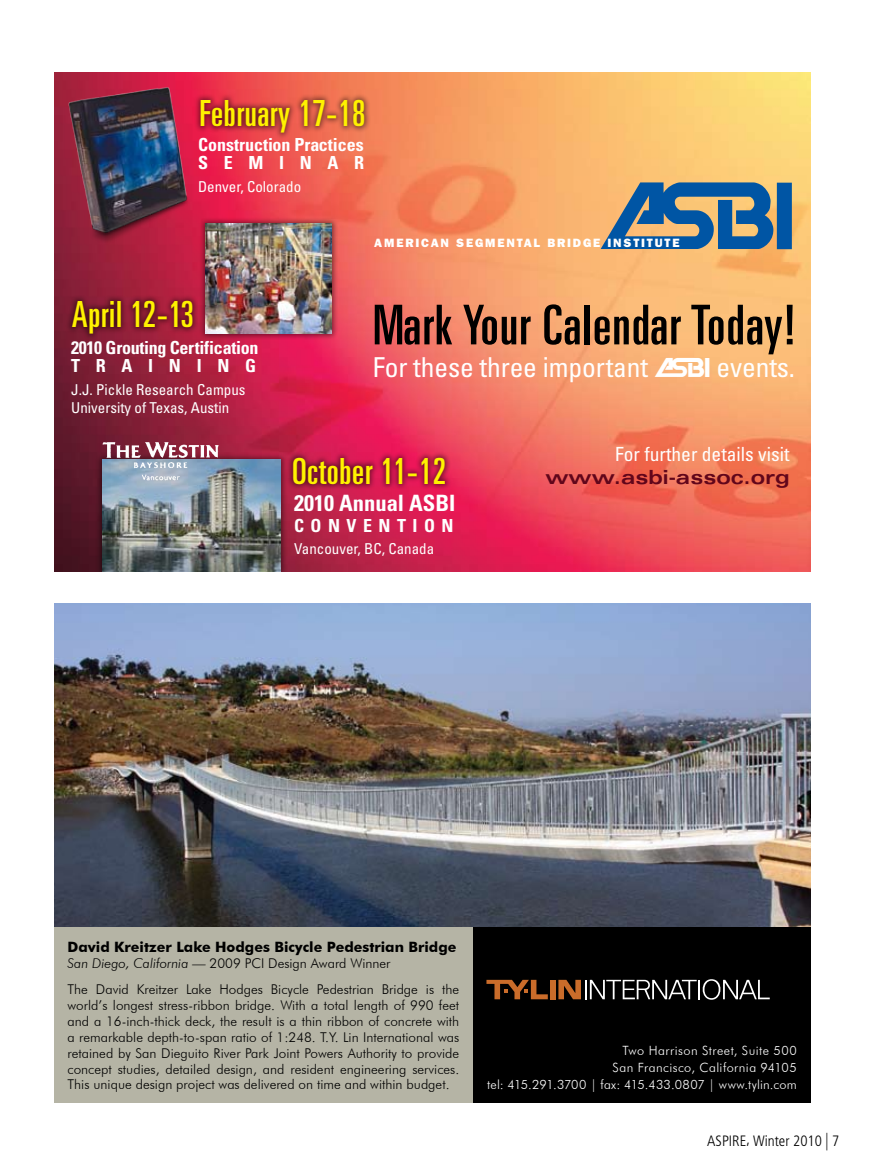
<style>
.page{position:relative;width:878px;height:1175px;background:#fff}
.page>*{position:absolute;margin:0;border:0;box-sizing:border-box;transform-origin:0 0}
.t1{font:96.15px "ASBI Plain";color:#0055a4}
.t2{font:ultra-condensed 54.9px "Univers LT Std";letter-spacing:.02em;color:#000}
.t3{font:ultra-condensed 36px "Univers LT Std";letter-spacing:.02em;color:#fff200}
.t4{font:condensed 27.45px "Univers LT Std";letter-spacing:-.005em;color:#fff}
.t5{font:700 condensed 22.5px "Univers LT Std";color:#fff}
.t6{font:condensed 19.5px "Univers LT Std";color:#fff}
.t7{font:700 expanded 19.5px "Univers LT Std";color:#61061b}
.t8{font:700 condensed 18px/18px "Univers LT Std";letter-spacing:-.02em;color:#fff}
.t9{font:700 condensed 18px/18px "Univers LT Std";color:#fff}
.t10{font:700 condensed 18px "Univers LT Std";letter-spacing:.36em;color:#fff}
.t11{font:condensed 15px/18px "Univers LT Std";color:#fff}
.t12{font:300 condensed 15px "Frutiger LT Std";color:#000}
.t13{font:700 14.25px "Futura BT";color:#000}
.t14{font:300 13.5px/15.9px "Futura BT";color:#000}
.t15{font:300 12.75px/17.2px "Futura BT";letter-spacing:.03em;color:#fff;text-align:right}
.t16{font:12.15px "ITC Franklin Gothic Std Hvy";letter-spacing:.15em;color:#fff}
.s1{font-family:"ASBI Plain";font-stretch:normal}
.s2{font-style:italic}
.s3{font-size:17.55px}
</style>
<div class="page">
<img style="left:54px;top:603px;width:756px;height:324px">
<div style="left:54px;top:927px;width:418px;height:175px;background:#b5b4a5"></div>
<div style="left:472px;top:927px;width:338px;height:175px;background:#000"></div>
<div style="left:550px;top:979px;width:5px;height:20px;background:#ca6c2a"></div>
<svg style="left:558px;top:979px;width:211px;height:20px"></svg>
<svg style="left:486px;top:979px;width:61px;height:20px"></svg>
<img style="left:54px;top:72px;width:756px;height:500px">
<div style="left:198px;top:216px;width:139px;height:123px;background:#000;opacity:.5"></div>
<img style="left:206px;top:224px;width:125px;height:109px">
<img style="left:54px;top:72px;width:158px;height:175px">
<div style="left:94px;top:452px;width:192px;height:120px;background:#000;opacity:.5"></div>
<img style="left:102px;top:460px;width:178px;height:112px">
<img style="left:95px;top:432px;width:136px;height:60px">
<div style="left:193px;top:92px;width:178px;height:47px;background:#000;opacity:.5"></div>
<div style="left:64px;top:293px;width:134px;height:46px;background:#000;opacity:.5"></div>
<div style="left:285px;top:449px;width:166px;height:41px;background:#000;opacity:.5"></div>
<h3 class="t3" style="left:200px;top:93px;width:167px">February 17-18</h3>
<h3 class="t9" style="left:198px;top:136px;width:167px">Construction Practices<br>Seminar</h3>
<p class="t11" style="left:198px;top:177px;width:105px">Denver, Colorado</p>
<h1 class="t1" style="left:596px;top:160px;width:200px">1</h1>
<p class="t16" style="left:374px;top:236px;width:307px">AMERICAN SEGMENTAL BRIDGE INSTITUTE</p>
<h3 class="t3" style="left:72px;top:294px;width:123px">April 12-13</h3>
<h3 class="t8" style="left:71px;top:338px;width:189px">2010 Grouting Certification<br>TraininG</h3>
<p class="t11" style="left:71px;top:380px;width:176px">J.J. Pickle Research Campus<br>University of Texas, Austin</p>
<h2 class="t2" style="left:372px;top:294px;width:424px">Mark Your Calendar Today!</h2>
<h3 class="t4" style="left:372px;top:350px;width:424px">For these three important <span class="s1">1</span> events.</h3>
<h3 class="t3" style="left:292px;top:451px;width:156px">October 11-12</h3>
<h3 class="t5" style="left:294px;top:489px;width:163px">2010 annual aSBi</h3>
<h3 class="t10" style="left:294px;top:514px;width:161px">ConvenTion</h3>
<p class="t11" style="left:294px;top:540px;width:142px">Vancouver, BC, Canada</p>
<h3 class="t6" style="left:615px;top:441px;width:176px">For further details visit</h3>
<h3 class="t7" style="left:545px;top:466px;width:246px">www.asbi-assoc.org</h3>
<p class="t13" style="left:68px;top:938px;width:390px">David Kreitzer Lake Hodges Bicycle Pedestrian Bridge</p>
<p class="t14" style="left:68px;top:949px;width:393px;line-height:26.7px"><span class="s2">San Diego, California —</span> 2009 PCI Design Award Winner<br>The David Kreitzer Lake Hodges Bicycle Pedestrian Bridge is the</p>
<p class="t14" style="left:68px;top:997px;width:393px;text-align:justify">world’s longest stress-ribbon bridge. With a total length of 990 feet and a 16-inch-thick deck, the result is a thin ribbon of concrete with a remarkable depth-to-span ratio of 1:248. T.Y. Lin International was retained by San Dieguito River Park Joint Powers Authority to provide concept studies, detailed design, and resident engineering services.<br>This unique design project was delivered on time and within budget.</p>
<p class="t15" style="left:487px;top:1041px;width:311px">Two Harrison Street, Suite 500<br>San Francisco, California 94105<br>tel: 415.291.3700 | fax: 415.433.0807 | www.tylin.com</p>
<p class="t12" style="left:707px;top:1132px;width:134px">ASPIRE, Winter 2010 <span class="s3">|</span> 7</p>
</div>
